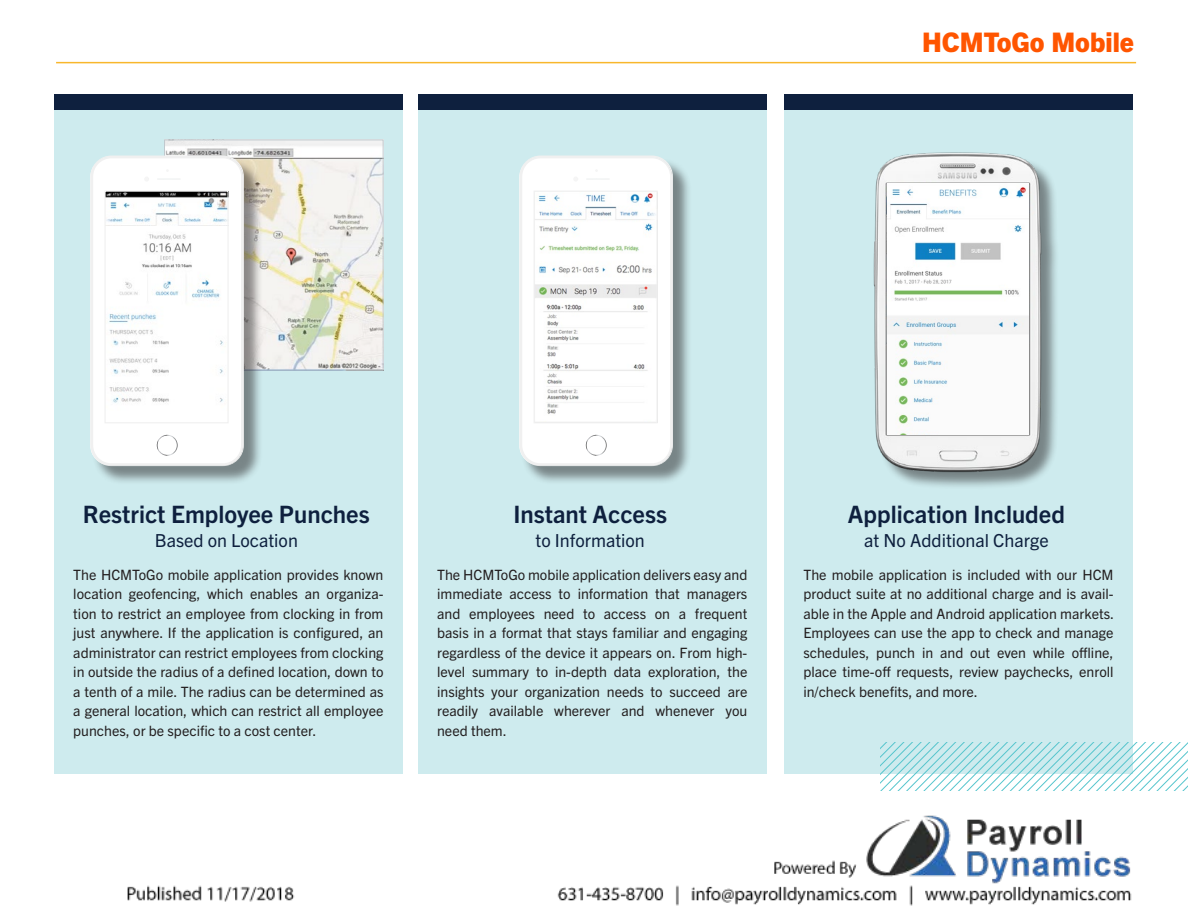
<style>
.page{position:relative;width:1188px;height:918px;background:#fff}
.page>*{position:absolute;margin:0;border:0;box-sizing:border-box;transform-origin:0 0}
.Back_upper_right{font:800 27px "Trade Gothic Next LT Pro";color:#f50}
.Back_subhead_small{font:700 24px "Trade Gothic Next LT Pro";color:#0e203e}
.Back_subhead_small-2{font:18px "Trade Gothic Next LT Pro";color:#0e203e}
.Body{font:14.25px/19.5px "Trade Gothic Next LT Pro";color:#231f20;text-align:justify}
</style>
<div class="page">
<div style="left:54px;top:94px;width:349px;height:680px;background:#ceebee"></div>
<div style="left:54px;top:94px;width:349px;height:16px;background:#0e203e"></div>
<div style="left:418px;top:94px;width:349px;height:680px;background:#ceebee"></div>
<div style="left:418px;top:94px;width:349px;height:16px;background:#0e203e"></div>
<div style="left:784px;top:94px;width:349px;height:680px;background:#ceebee"></div>
<div style="left:784px;top:94px;width:349px;height:16px;background:#0e203e"></div>
<svg style="left:881px;top:742px;width:307px;height:49px"></svg>
<hr style="left:56px;top:62px;width:1080px;height:1px;background:#f8b72c">
<img style="left:166px;top:142px;width:216px;height:227px">
<div style="left:164px;top:140px;width:220px;height:231px;border:1px solid #c0c9ce"></div>
<img style="left:873px;top:152px;width:183px;height:335px">
<div style="left:92px;top:158px;width:171px;height:327px;background:#231f20;opacity:.5"></div>
<svg style="left:90px;top:157px;width:153px;height:309px;fill:#fff"></svg>
<svg style="left:157px;top:435px;width:21px;height:21px"></svg>
<svg style="left:144px;top:177px;width:5px;height:4px"></svg>
<hr style="left:157px;top:178px;width:24px;height:2px;background:#f5f6f6">
<img style="left:888px;top:184px;width:141px;height:250px">
<div style="left:521px;top:158px;width:171px;height:327px;background:#231f20;opacity:.5"></div>
<svg style="left:519px;top:157px;width:153px;height:309px;fill:#fff"></svg>
<svg style="left:586px;top:435px;width:21px;height:21px"></svg>
<svg style="left:573px;top:177px;width:5px;height:4px"></svg>
<hr style="left:586px;top:178px;width:24px;height:2px;background:#f5f6f6">
<img style="left:127px;top:815px;width:1005px;height:91px">
<p class="Back_upper_right" style="left:922px;top:24px;width:213px">HCMToGo Mobile</p>
<p class="Back_subhead_small" style="left:83px;top:497px;width:288px">Restrict Employee Punches</p>
<p class="Back_subhead_small-2" style="left:155px;top:527px;width:145px">Based on Location</p>
<p class="Body" style="left:73px;top:564px;width:312px">The HCMToGo mobile application provides known location geofencing, which enables an organiza&shy;tion to restrict an employee from clocking in from just anywhere. If the application is configured, an administrator can restrict employees from clocking in outside the radius of a defined location, down to a tenth of a mile. The radius can be determined as a general location, which can restrict all employee punches, or be specific to a cost center.</p>
<p class="Back_subhead_small" style="left:513px;top:497px;width:155px">Instant Access</p>
<p class="Back_subhead_small-2" style="left:535px;top:527px;width:111px">to Information</p>
<p class="Body" style="left:437px;top:564px;width:312px">The HCMToGo mobile application delivers easy and immediate access to information that managers and employees need to access on a frequent basis in a format that stays familiar and engaging regardless of the device it appears on. From high&shy;level summary to in-depth data exploration, the insights your organization needs to succeed are readily available wherever and whenever you need them.</p>
<p class="Back_subhead_small" style="left:848px;top:497px;width:219px">Application Included</p>
<p class="Back_subhead_small-2" style="left:864px;top:527px;width:186px">at No Additional Charge</p>
<p class="Body" style="left:803px;top:564px;width:312px">The mobile application is included with our HCM product suite at no additional charge and is avail&shy;able in the Apple and Android application markets.<br>Employees can use the app to check and manage schedules, punch in and out even while offline, place time-off requests, review paychecks, enroll in/check benefits, and more.</p>
</div>
